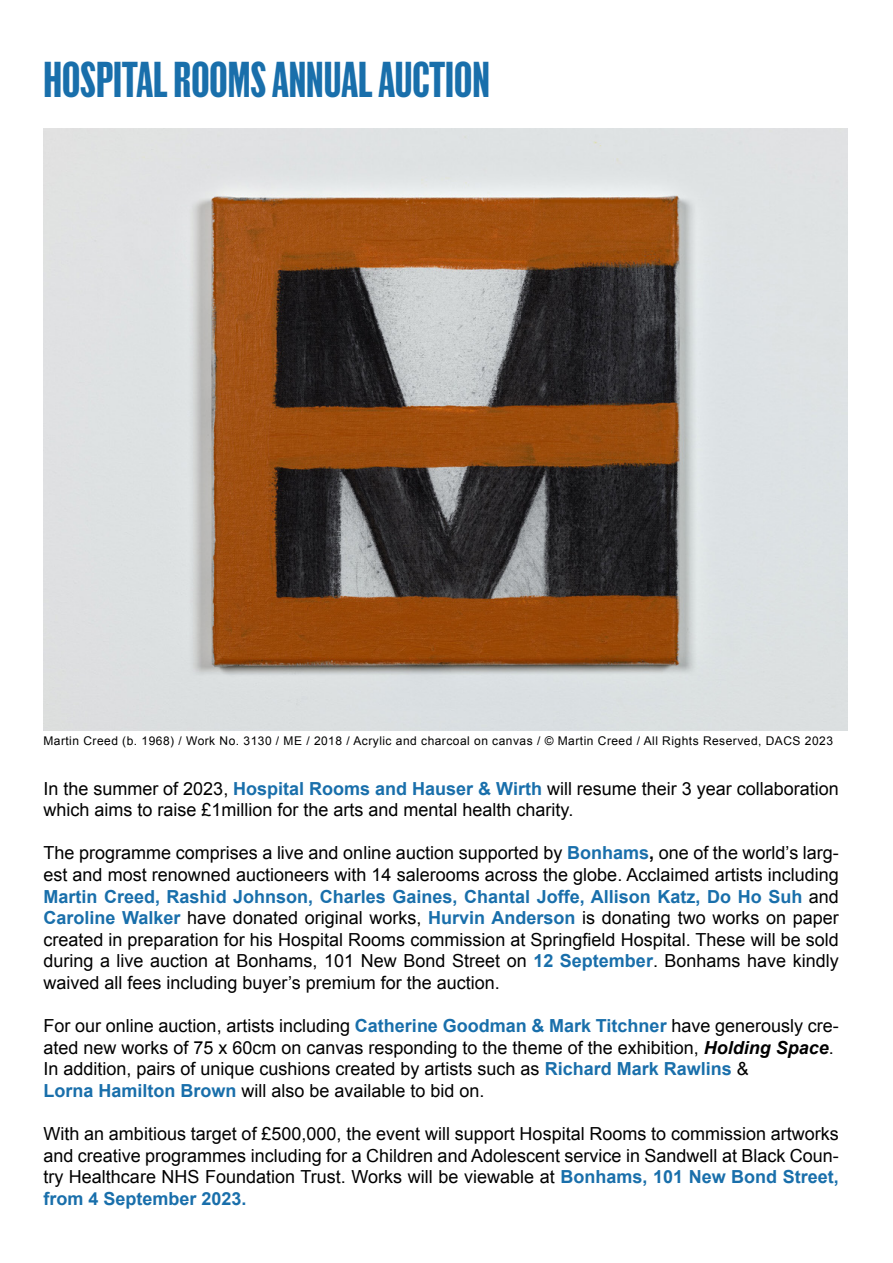
<style>
.page{position:relative;width:893px;height:1263px;background:#fff}
.page>*{position:absolute;margin:0;border:0;box-sizing:border-box;transform-origin:0 0}
.t1{font:48.45px "Thorowgood Grotesque";color:#196fab}
.t2{font:18px/21.6px "Arial";color:#000}
.t3{font:12px "Arial";letter-spacing:.04em;color:#000}
.s1{font-weight:700;color:#196fab}
.s2{font-weight:700}
.s3{font-weight:700;font-style:italic}
</style>
<div class="page">
<img style="left:43px;top:129px;width:805px;height:601px">
<h1 class="t1" style="left:43px;top:46px;width:448px">HOSPITAL ROOMS ANNUAL AUCTION</h1>
<p class="t3" style="left:43px;top:733px;width:791px">Martin Creed (b. 1968) / Work No. 3130 / ME / 2018 / Acrylic and charcoal on canvas / © Martin Creed / All Rights Reserved, DACS 2023</p>
<p class="t2" style="left:43px;top:777px;width:797px">In the summer of 2023, <span class="s1">Hospital Rooms and Hauser &amp; Wirth</span> will resume their 3 year collaboration which aims to raise £1million for the arts and mental health charity.</p>
<p class="t2" style="left:43px;top:842px;width:797px;text-align:justify">The programme comprises a live and online auction supported by <span class="s1">Bonhams</span><span class="s2">,</span> one of the world’s larg&shy;est and most renowned auctioneers with 14 salerooms across the globe. Acclaimed artists including <span class="s1">Martin Creed, Rashid Johnson, Charles Gaines, Chantal Joffe, Allison Katz, Do Ho Suh</span> and <span class="s1">Caroline Walker</span> have donated original works, <span class="s1">Hurvin Anderson</span> is donating two works on paper created in preparation for his Hospital Rooms commission at Springfield Hospital. These will be sold during a live auction at Bonhams, 101 New Bond Street on <span class="s1">12 September</span>. Bonhams have kindly waived all fees including buyer’s premium for the auction.</p>
<p class="t2" style="left:43px;top:1015px;width:797px">For our online auction, artists including <span class="s1">Catherine Goodman &amp; Mark Titchner</span> have generously cre&shy;ated new works of 75 x 60cm on canvas responding to the theme of the exhibition, <span class="s3">Holding Space</span>.<br>In addition, pairs of unique cushions created by artists such as <span class="s1">Richard Mark Rawlins</span> &amp;<br><span class="s1">Lorna Hamilton Brown</span> will also be available to bid on.</p>
<p class="t2" style="left:43px;top:1123px;width:797px;text-align:justify">With an ambitious target of £500,000, the event will support Hospital Rooms to commission artworks and creative programmes including for a Children and Adolescent service in Sandwell at Black Coun&shy;try Healthcare NHS Foundation Trust. Works will be viewable at <span class="s1">Bonhams, 101 New Bond Street, from 4 September 2023.</span></p>
</div>
